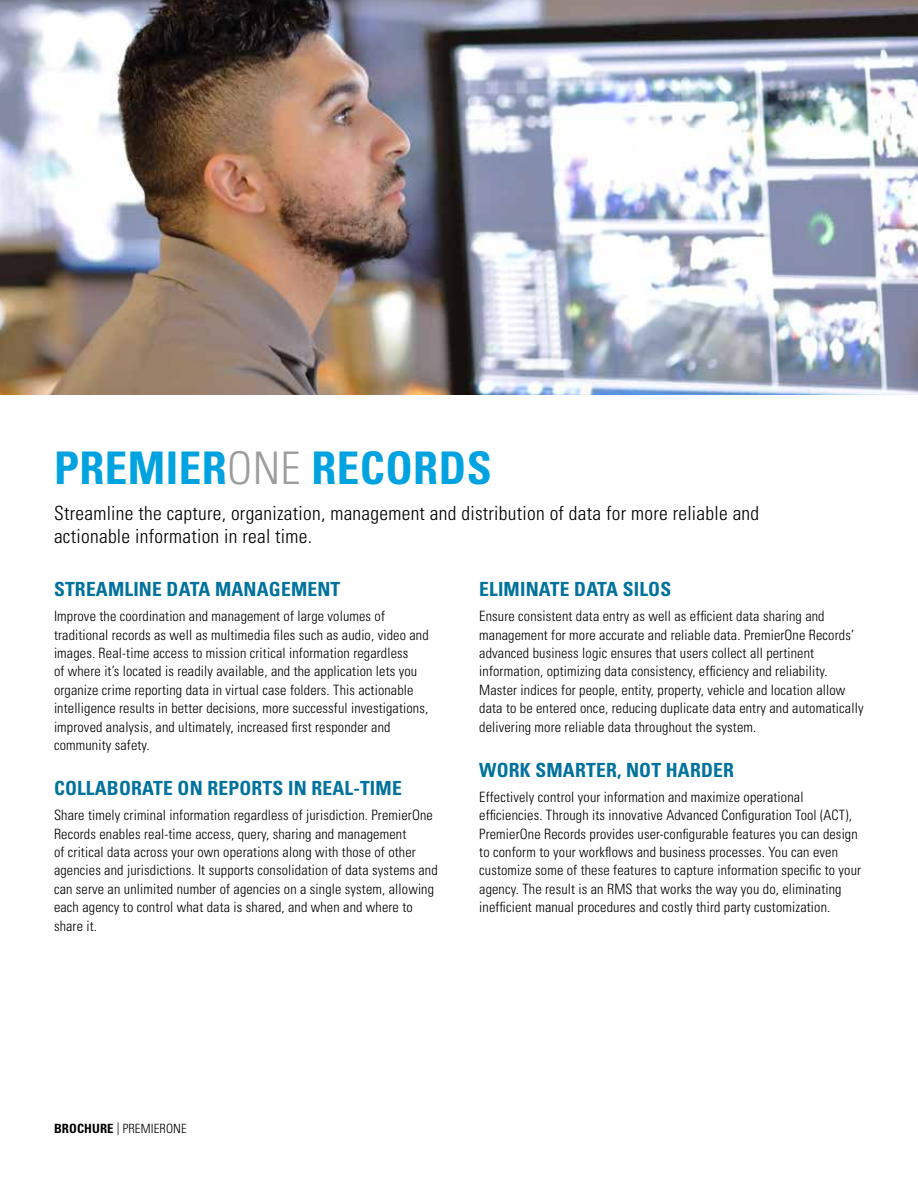
<style>
.page{position:relative;width:918px;height:1188px;background:#fff}
.page>*{position:absolute;margin:0;border:0;box-sizing:border-box;transform-origin:0 0}
.t1{font:700 condensed 45px "Univers LT Std";letter-spacing:.01em;color:#00a3e0}
.t2{font:300 condensed 19.5px/23.2px "Univers LT Std";letter-spacing:.015em;color:#000}
.t3{font:700 condensed 19.5px "Univers LT Std";letter-spacing:.01em;color:#00729d}
.t4{font:300 condensed 14.25px/18.3px "Univers LT Std";letter-spacing:.01em;color:#000}
.t5{font:300 condensed 12.75px "Univers";letter-spacing:.01em;color:#000}
.s1{font-family:"Univers";font-weight:300;color:#9d9d9c}
.s2{font-weight:700}
</style>
<div class="page">
<img style="left:0;top:0;width:918px;height:394px">
<h1 class="t1" style="left:54px;top:441px;width:439px">PREMIER<span class="s1">ONE</span> RECORDS</h1>
<h2 class="t2" style="left:54px;top:502px;width:707px">Streamline the capture, organization, management and distribution of data for more reliable and actionable information in real time.</h2>
<h2 class="t3" style="left:54px;top:577px;width:288px">STREAMLINE DATA MANAGEMENT</h2>
<p class="t4" style="left:54px;top:607px;width:376px">Improve the coordination and management of large volumes of traditional records as well as multimedia files such as audio, video and images. Real-time access to mission critical information regardless<br>of where it’s located is readily available, and the application lets you organize crime reporting data in virtual case folders. This actionable intelligence results in better decisions, more successful investigations, improved analysis, and ultimately, increased first responder and community safety.</p>
<h2 class="t3" style="left:54px;top:776px;width:349px">COLLABORATE ON REPORTS IN REAL-TIME</h2>
<p class="t4" style="left:54px;top:806px;width:385px">Share timely criminal information regardless of jurisdiction. PremierOne Records enables real-time access, query, sharing and management<br>of critical data across your own operations along with those of other agencies and jurisdictions. It supports consolidation of data systems and can serve an unlimited number of agencies on a single system, allowing each agency to control what data is shared, and when and where to share it.</p>
<h2 class="t3" style="left:479px;top:577px;width:193px">ELIMINATE DATA SILOS</h2>
<p class="t4" style="left:479px;top:607px;width:386px">Ensure consistent data entry as well as efficient data sharing and management for more accurate and reliable data. PremierOne Records’ advanced business logic ensures that users collect all pertinent information, optimizing data consistency, efficiency and reliability.<br>Master indices for people, entity, property, vehicle and location allow data to be entered once, reducing duplicate data entry and automatically delivering more reliable data throughout the system.</p>
<h2 class="t3" style="left:479px;top:758px;width:256px">WORK SMARTER, NOT HARDER</h2>
<p class="t4" style="left:479px;top:788px;width:383px">Effectively control your information and maximize operational efficiencies. Through its innovative Advanced Configuration Tool (ACT), PremierOne Records provides user-configurable features you can design to conform to your workflows and business processes. You can even customize some of these features to capture information specific to your agency. The result is an RMS that works the way you do, eliminating inefficient manual procedures and costly third party customization.</p>
<p class="t5" style="left:54px;top:1121px;width:134px"><span class="s2">BROCHURE</span> | PREMIERONE</p>
</div>
